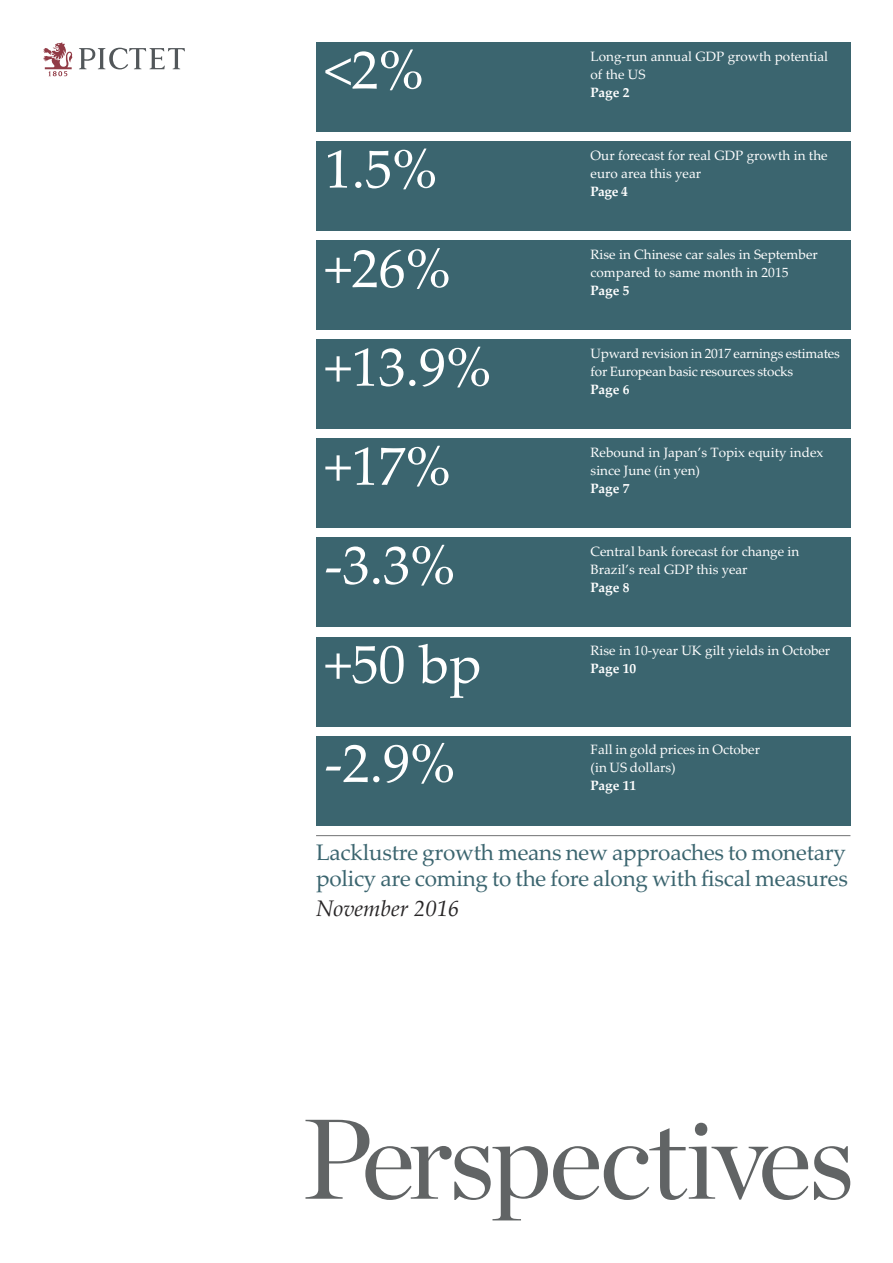
<style>
.page{position:relative;width:893px;height:1263px;background:#fff}
.page>*{position:absolute;margin:0;border:0;box-sizing:border-box;transform-origin:0 0}
.t1{font:54px "Palatino Linotype";color:#fff}
.t2{font:22.5px/25.5px "Palatino Linotype";letter-spacing:-.01em;color:#3b656f}
.t3{font:italic 22.5px "Palatino Linotype";color:#272526}
.t4{font:13.5px/18px "Palatino Linotype";color:#fff}
.t5{font:700 13.5px "Palatino Linotype";color:#fff}
</style>
<div class="page">
<div style="left:316px;top:43px;width:534px;height:89px;background:#3b656f"></div>
<div style="left:316px;top:142px;width:534px;height:89px;background:#3b656f"></div>
<div style="left:316px;top:241px;width:534px;height:89px;background:#3b656f"></div>
<div style="left:316px;top:340px;width:534px;height:89px;background:#3b656f"></div>
<div style="left:316px;top:439px;width:534px;height:89px;background:#3b656f"></div>
<div style="left:316px;top:538px;width:534px;height:89px;background:#3b656f"></div>
<div style="left:316px;top:637px;width:534px;height:89px;background:#3b656f"></div>
<div style="left:316px;top:736px;width:534px;height:89px;background:#3b656f"></div>
<svg style="left:79px;top:48px;width:106px;height:21px"></svg>
<svg style="left:43px;top:43px;width:29px;height:33px"></svg>
<svg style="left:305px;top:1120px;width:545px;height:100px"></svg>
<hr style="left:316px;top:835px;width:534px;height:1px;background:#707173">
<h1 class="t1" style="left:325px;top:38px;width:101px">&lt;2%</h1>
<h1 class="t1" style="left:325px;top:137px;width:114px">1.5%</h1>
<h1 class="t1" style="left:325px;top:237px;width:128px">+26%</h1>
<h1 class="t1" style="left:325px;top:335px;width:168px">+13.9%</h1>
<h1 class="t1" style="left:325px;top:434px;width:128px">+17%</h1>
<h1 class="t1" style="left:325px;top:533px;width:132px">-3.3%</h1>
<h1 class="t1" style="left:325px;top:632px;width:158px">+50 bp</h1>
<h1 class="t1" style="left:325px;top:732px;width:132px">-2.9%</h1>
<p class="t4" style="left:591px;top:47px;width:239px">Long-run annual GDP growth potential of the US</p>
<p class="t5" style="left:591px;top:84px;width:40px">Page 2</p>
<p class="t4" style="left:591px;top:146px;width:239px">Our forecast for real GDP growth in the euro area this year</p>
<p class="t5" style="left:591px;top:183px;width:39px">Page 4</p>
<p class="t4" style="left:591px;top:245px;width:229px">Rise in Chinese car sales in September compared to same month in 2015</p>
<p class="t5" style="left:591px;top:282px;width:40px">Page 5</p>
<p class="t4" style="left:591px;top:344px;width:251px">Upward revision in 2017 earnings estimates for European basic resources stocks</p>
<p class="t5" style="left:591px;top:381px;width:40px">Page 6</p>
<p class="t4" style="left:591px;top:443px;width:234px">Rebound in Japan’s Topix equity index since June (in yen)</p>
<p class="t5" style="left:591px;top:481px;width:40px">Page 7</p>
<p class="t4" style="left:591px;top:542px;width:210px">Central bank forecast for change in<br>Brazil’s real GDP this year</p>
<p class="t5" style="left:591px;top:580px;width:40px">Page 8</p>
<p class="t4" style="left:591px;top:642px;width:241px">Rise in 10-year UK gilt yields in October</p>
<p class="t5" style="left:591px;top:661px;width:47px">Page 10</p>
<p class="t4" style="left:591px;top:741px;width:171px">Fall in gold prices in October (in US dollars)</p>
<p class="t5" style="left:591px;top:778px;width:47px">Page 11</p>
<h2 class="t2" style="left:316px;top:840px;width:533px">Lacklustre growth means new approaches to monetary policy are coming to the fore along with fiscal measures</h2>
<h2 class="t3" style="left:316px;top:895px;width:145px">November 2016</h2>
</div>
